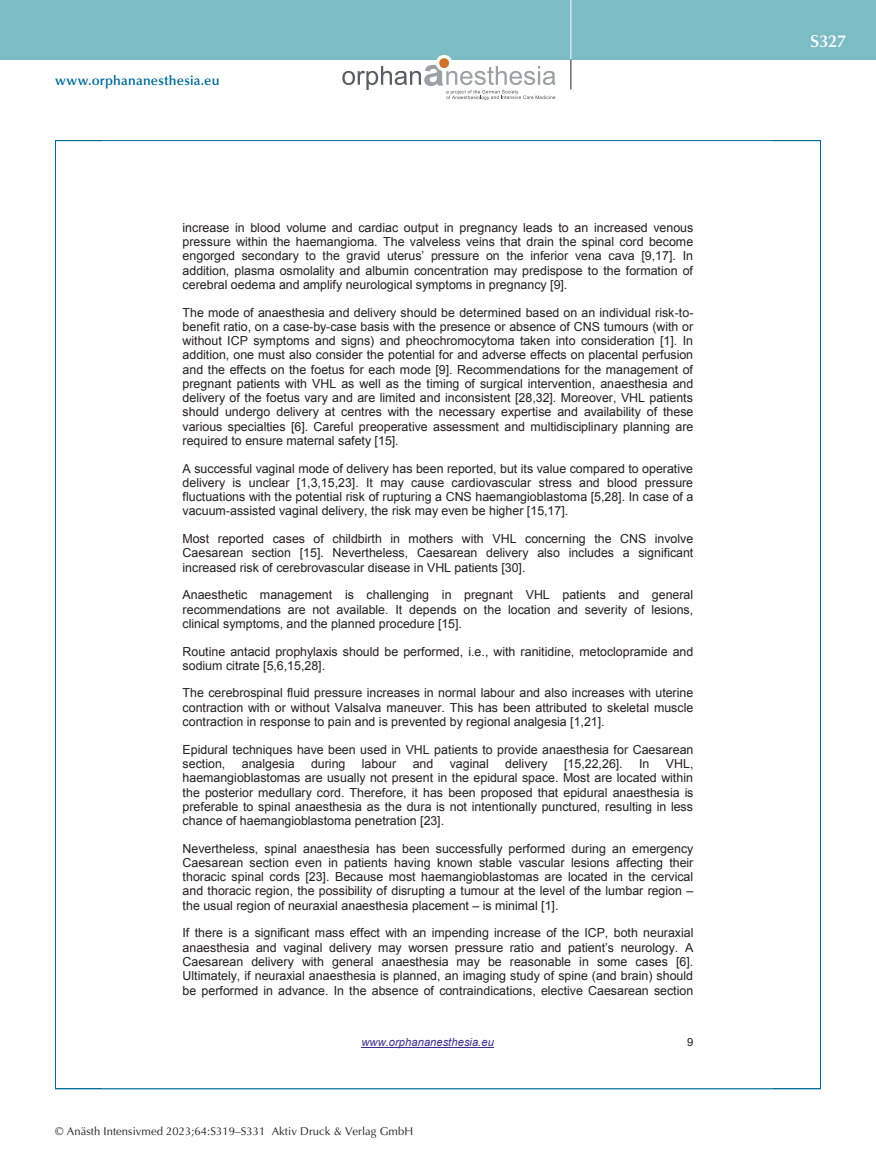
<style>
.page{position:relative;width:876px;height:1174px;background:#fff}
.page>*{position:absolute;margin:0;border:0;box-sizing:border-box;transform-origin:0 0}
.t1{font:600 17.25px "Optima";color:#fff}
.t2{font:600 13.5px "Optima";letter-spacing:.015em;color:#006b98}
.t3{font:12.45px/14.2px "Arial";color:#231f20;text-align:justify}
.t4{font:11.25px "Optima";letter-spacing:.005em;color:#231f20}
.t5{font:italic 11.25px "Arial";color:#3c2f92}
.t6{font:11.25px "Arial";color:#231f20}
</style>
<div class="page">
<div style="left:0;top:0;width:876px;height:60px;background:#7cbcc5"></div>
<hr style="left:571px;top:0;width:1px;height:60px;background:#fff">
<svg style="left:571px;top:60px;width:1px;height:29px"></svg>
<svg style="left:436px;top:55px;width:16px;height:16px"></svg>
<div style="left:439px;top:58px;width:10px;height:10px;background:#d0732a;border-radius:50%"></div>
<svg style="left:342px;top:65px;width:213px;height:35px"></svg>
<hr style="left:361px;top:1047px;width:133px;height:1px;background:#3c2f92">
<p class="t2" style="left:55px;top:73px;width:166px">www.orphananesthesia.eu</p>
<p class="t3" style="left:183px;top:220px;width:512px">increase in blood volume and cardiac output in pregnancy leads to an increased venous pressure within the haemangioma. The valveless veins that drain the spinal cord become engorged secondary to the gravid uterus’ pressure on the inferior vena cava [9,17]. In addition, plasma osmolality and albumin concentration may predispose to the formation of cerebral oedema and amplify neurological symptoms in pregnancy [9].</p>
<p class="t3" style="left:183px;top:305px;width:512px">The mode of anaesthesia and delivery should be determined based on an individual risk-to&shy;benefit ratio, on a case-by-case basis with the presence or absence of CNS tumours (with or without ICP symptoms and signs) and pheochromocytoma taken into consideration [1]. In addition, one must also consider the potential for and adverse effects on placental perfusion and the effects on the foetus for each mode [9]. Recommendations for the management of pregnant patients with VHL as well as the timing of surgical intervention, anaesthesia and delivery of the foetus vary and are limited and inconsistent [28,32]. Moreover, VHL patients should undergo delivery at centres with the necessary expertise and availability of these various specialties [6]. Careful preoperative assessment and multidisciplinary planning are required to ensure maternal safety [15].</p>
<p class="t3" style="left:183px;top:461px;width:512px">A successful vaginal mode of delivery has been reported, but its value compared to operative delivery is unclear [1,3,15,23]. It may cause cardiovascular stress and blood pressure fluctuations with the potential risk of rupturing a CNS haemangioblastoma [5,28]. In case of a vacuum-assisted vaginal delivery, the risk may even be higher [15,17].</p>
<p class="t3" style="left:183px;top:531px;width:512px">Most reported cases of childbirth in mothers with VHL concerning the CNS involve Caesarean section [15]. Nevertheless, Caesarean delivery also includes a significant increased risk of cerebrovascular disease in VHL patients [30].</p>
<p class="t3" style="left:183px;top:588px;width:512px">Anaesthetic management is challenging in pregnant VHL patients and general recommendations are not available. It depends on the location and severity of lesions, clinical symptoms, and the planned procedure [15].</p>
<p class="t3" style="left:183px;top:644px;width:512px">Routine antacid prophylaxis should be performed, i.e., with ranitidine, metoclopramide and sodium citrate [5,6,15,28].</p>
<p class="t3" style="left:183px;top:686px;width:512px">The cerebrospinal fluid pressure increases in normal labour and also increases with uterine contraction with or without Valsalva maneuver. This has been attributed to skeletal muscle contraction in response to pain and is prevented by regional analgesia [1,21].</p>
<p class="t3" style="left:183px;top:742px;width:512px">Epidural techniques have been used in VHL patients to provide anaesthesia for Caesarean section,</p>
<p class="t3" style="left:242px;top:756px;width:54px">analgesia</p>
<p class="t3" style="left:311px;top:756px;width:36px">during</p>
<p class="t3" style="left:362px;top:756px;width:36px">labour</p>
<p class="t3" style="left:413px;top:756px;width:22px">and</p>
<p class="t3" style="left:450px;top:756px;width:41px">vaginal</p>
<p class="t3" style="left:505px;top:756px;width:44px">delivery</p>
<p class="t3" style="left:564px;top:756px;width:60px">[15,22,26].</p>
<p class="t3" style="left:639px;top:756px;width:12px">In</p>
<p class="t3" style="left:183px;top:756px;width:512px;text-indent:483px">VHL, haemangioblastomas are usually not present in the epidural space. Most are located within the posterior medullary cord. Therefore, it has been proposed that epidural anaesthesia is preferable to spinal anaesthesia as the dura is not intentionally punctured, resulting in less chance of haemangioblastoma penetration [23].</p>
<p class="t3" style="left:183px;top:841px;width:512px">Nevertheless, spinal anaesthesia has been successfully performed during an emergency Caesarean section even in patients having known stable vascular lesions affecting their thoracic spinal cords [23]. Because most haemangioblastomas are located in the cervical and thoracic region, the possibility of disrupting a tumour at the level of the lumbar region – the usual region of neuraxial anaesthesia placement – is minimal [1].</p>
<p class="t3" style="left:183px;top:926px;width:512px">If there is a significant mass effect with an impending increase of the ICP, both neuraxial anaesthesia and vaginal delivery may worsen pressure ratio and patient’s neurology. A Caesarean delivery with general anaesthesia may be reasonable in some cases [6].<br>Ultimately, if neuraxial anaesthesia is planned, an imaging study of spine (and brain) should be performed in advance. In the absence of contraindications, elective Caesarean section</p>
<p class="t5" style="left:361px;top:1035px;width:134px">www.orphananesthesia.eu</p>
<p class="t6" style="left:687px;top:1035px;width:8px">9</p>
<p class="t4" style="left:55px;top:1125px;width:359px">© Anästh Intensivmed 2023;64:S319–S331 Aktiv Druck &amp; Verlag GmbH</p>
<h1 class="t1" style="left:810px;top:31px;width:38px">S327</h1>
</div>
